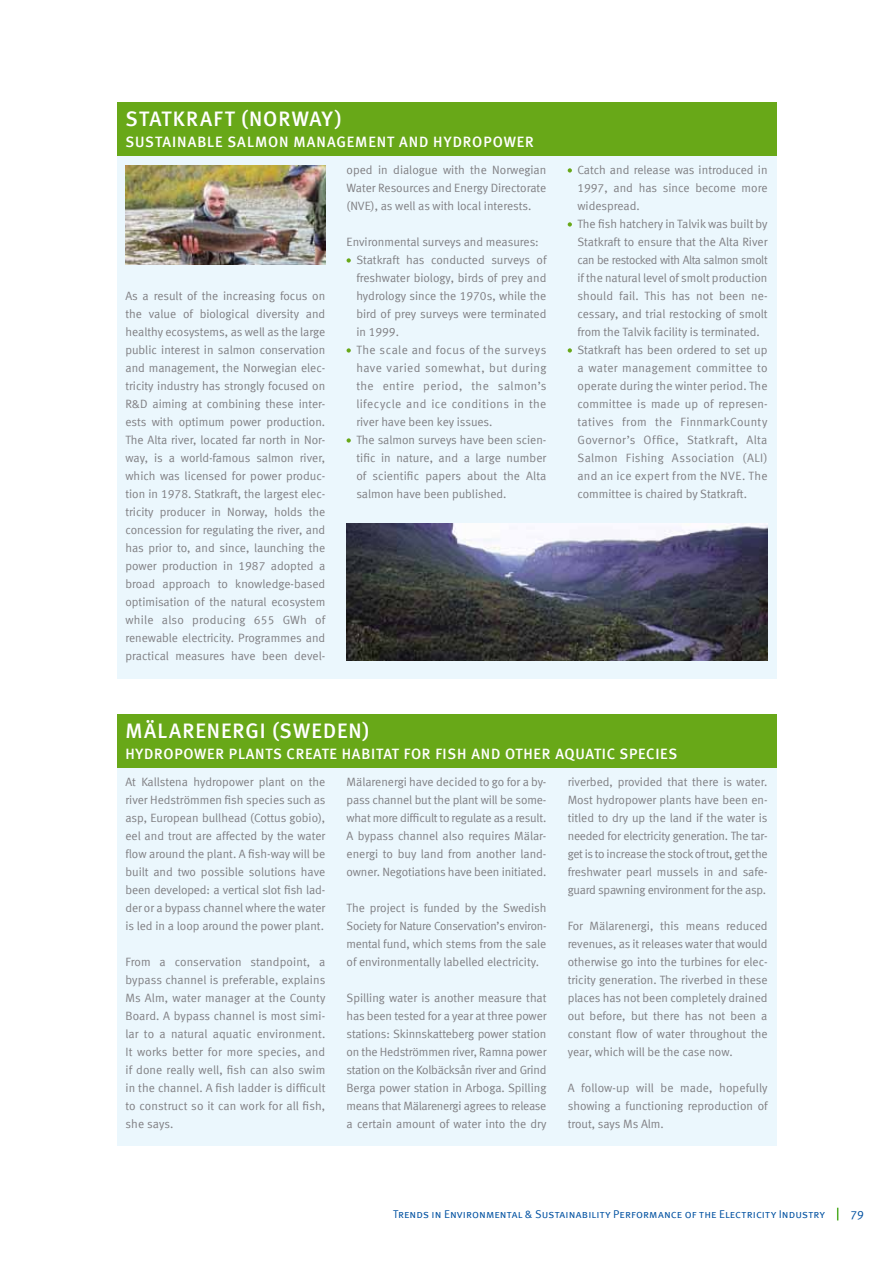
<style>
.page{position:relative;width:893px;height:1263px;background:#fff}
.page>*{position:absolute;margin:0;border:0;box-sizing:border-box;transform-origin:0 0}
.t1{font:21px "Meta Medium LF";letter-spacing:.05em;color:#fff}
.t2{font:15px "Meta Medium LF";letter-spacing:.05em;color:#fff}
.t3{font:12px/18px "Meta Normal LF";color:#818084;text-align:justify}
.t4{font:12px "Meta Normal LF Caps";color:#0051a1}
.t5{font:11.25px "Meta Normal LF Caps";letter-spacing:.01em;color:#0051a1}
</style>
<div class="page">
<svg style="left:837px;top:1208px;width:1px;height:12px"></svg>
<div style="left:117px;top:102px;width:659px;height:54px;background:#68a818"></div>
<div style="left:117px;top:156px;width:659px;height:522px;background:#ebf7fd"></div>
<svg style="left:347px;top:258px;width:4px;height:5px"></svg>
<svg style="left:347px;top:348px;width:4px;height:5px"></svg>
<svg style="left:347px;top:438px;width:4px;height:5px"></svg>
<svg style="left:568px;top:168px;width:4px;height:5px"></svg>
<svg style="left:568px;top:222px;width:4px;height:5px"></svg>
<svg style="left:568px;top:348px;width:4px;height:5px"></svg>
<img style="left:126px;top:166px;width:200px;height:98px">
<img style="left:347px;top:523px;width:420px;height:137px">
<div style="left:117px;top:714px;width:659px;height:54px;background:#68a818"></div>
<div style="left:117px;top:768px;width:659px;height:378px;background:#ebf7fd"></div>
<h1 class="t1" style="left:125px;top:106px;width:217px">STATKRAFT (NORWAY)</h1>
<p class="t2" style="left:125px;top:133px;width:410px">SUSTAINABLE SALMON MANAGEMENT AND HYDROPOWER</p>
<p class="t3" style="left:125px;top:287px;width:201px">As a result of the increasing focus on the value of biological diversity and healthy ecosystems, as well as the large public interest in salmon conservation and management, the Norwegian elec&shy;tricity industry has strongly focused on R&amp;D aiming at combining these inter&shy;ests with optimum power production.<br>The Alta river, located far north in Nor&shy;way, is a world-famous salmon river, which was licensed for power produc&shy;tion in 1978. Statkraft, the largest elec&shy;tricity producer in Norway, holds the concession for regulating the river, and has prior to, and since, launching the power production in 1987 adopted a broad approach to knowledge-based optimisation of the natural ecosystem while also producing 655 GWh of renewable electricity. Programmes and practical measures have been devel-</p>
<p class="t3" style="left:347px;top:161px;width:201px">oped in dialogue with the Norwegian Water Resources and Energy Directorate (NVE), as well as with local interests.</p>
<p class="t3" style="left:356px;top:233px;width:192px;text-align:left;text-indent:-10px">Environmental surveys and measures:<br>Statkraft has conducted surveys of freshwater biology, birds of prey and hydrology since the 1970s, while the bird of prey surveys were terminated in 1999.<br>The scale and focus of the surveys have varied somewhat, but during the entire period, the salmon’s lifecycle and ice conditions in the river have been key issues.<br>The salmon surveys have been scien&shy;tific in nature, and a large number of scientific papers about the Alta salmon have been published.</p>
<p class="t3" style="left:577px;top:161px;width:192px;text-align:left">Catch and release was introduced in 1997, and has since become more widespread.<br>The fish hatchery in Talvik was built by Statkraft to ensure that the Alta River can be restocked with Alta salmon smolt if the natural level of smolt production should fail. This has not been ne&shy;cessary, and trial restocking of smolt from the Talvik facility is terminated.<br>Statkraft has been ordered to set up a water management committee to operate during the winter period. The committee is made up of represen&shy;tatives from the FinnmarkCounty Governor’s Office, Statkraft, Alta Salmon Fishing Association (ALI) and an ice expert from the NVE. The committee is chaired by Statkraft.</p>
<h1 class="t1" style="left:125px;top:718px;width:245px">MÄLARENERGI (SWEDEN)</h1>
<p class="t2" style="left:125px;top:745px;width:553px">HYDROPOWER PLANTS CREATE HABITAT FOR FISH AN D OTH ER AQUATIC SPECIES</p>
<p class="t3" style="left:125px;top:773px;width:201px">At Kallstena hydropower plant on the river Hedströmmen fish species such as asp, European bullhead (Cottus gobio), eel and trout are affected by the water flow around the plant. A fish-way will be built and two possible solutions have been developed: a vertical slot fish lad&shy;der or a bypass channel where the water is led in a loop around the power plant.</p>
<p class="t3" style="left:125px;top:953px;width:201px">From a conservation standpoint, a bypass channel is preferable, explains Ms Alm, water manager at the County Board. A bypass channel is most simi&shy;lar to a natural aquatic environment.<br>It works better for more species, and if done really well, fish can also swim in the channel. A fish ladder is difficult to construct so it can work for all fish, she says.</p>
<p class="t3" style="left:347px;top:773px;width:201px">Mälarenergi have decided to go for a by&shy;pass channel but the plant will be some&shy;what more difficult to regulate as a result.<br>A bypass channel also requires Mälar&shy;energi to buy land from another land&shy;owner. Negotiations have been initiated.</p>
<p class="t3" style="left:347px;top:899px;width:201px">The project is funded by the Swedish Society for Nature Conservation’s environ&shy;mental fund, which stems from the sale of environmentally labelled electricity.</p>
<p class="t3" style="left:347px;top:989px;width:201px">Spilling water is another measure that has been tested for a year at three power stations: Skinnskatteberg power station on the Hedströmmen river, Ramna power station on the Kolbäcksån river and Grind Berga power station in Arboga. Spilling means that Mälarenergi agrees to release a certain amount of water into the dry</p>
<p class="t3" style="left:568px;top:773px;width:201px">riverbed, provided that there is water.<br>Most hydropower plants have been en&shy;titled to dry up the land if the water is needed for electricity generation. The tar&shy;get is to increase the stock of trout, get the freshwater pearl mussels in and safe&shy;guard spawning environment for the asp.</p>
<p class="t3" style="left:568px;top:917px;width:201px">For Mälarenergi, this means reduced revenues, as it releases water that would otherwise go into the turbines for elec&shy;tricity generation. The riverbed in these places has not been completely drained out before, but there has not been a constant flow of water throughout the year, which will be the case now.</p>
<p class="t3" style="left:568px;top:1079px;width:201px">A follow-up will be made, hopefully showing a functioning reproduction of trout, says Ms Alm.</p>
<p class="t5" style="left:393px;top:1208px;width:433px">Trends in Environmental &amp; Sustainability Performance of the Electricity Industry</p>
<p class="t4" style="left:850px;top:1208px;width:15px">79</p>
</div>
